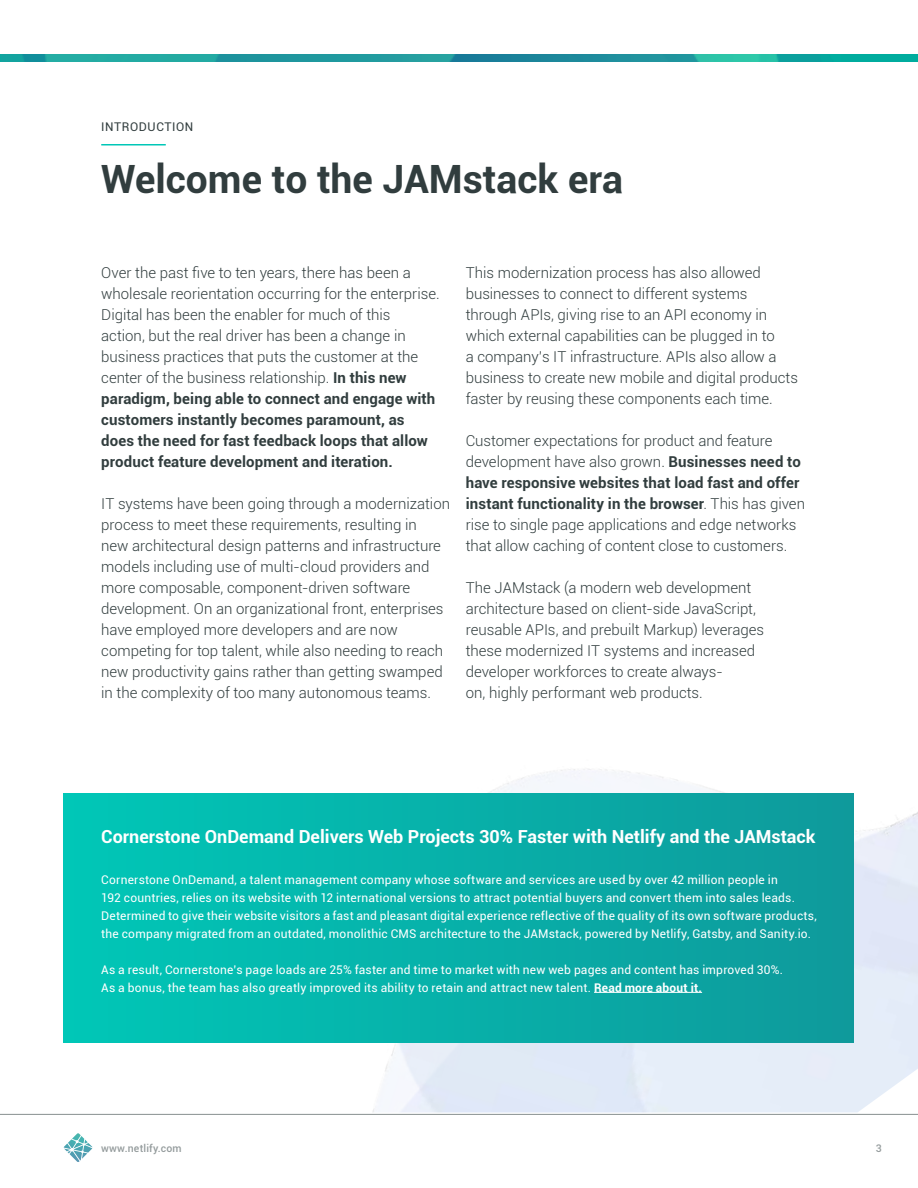
<style>
.page{position:relative;width:918px;height:1188px;background:#fff}
.page>*{position:absolute;margin:0;border:0;box-sizing:border-box;transform-origin:0 0}
.t1{font:700 39px "Roboto";color:#313d3e}
.t2{font:700 18px "Roboto";color:#fff}
.t3{font:300 15px/21px "Roboto";color:#313d3e}
.t4{font:12px/18px "Roboto";letter-spacing:.015em;color:#fff}
.t5{font:12px "Roboto";letter-spacing:.05em;color:#313d3e}
.t6{font:500 10.5px "Roboto";letter-spacing:.02em;color:#959c9d}
.s1{font-weight:700}
</style>
<div class="page">
<hr style="left:0;top:1114px;width:918px;height:1px;background:#878f8f">
<img style="left:0;top:54px;width:918px;height:8px">
<svg style="left:64px;top:1133px;width:28px;height:20px"></svg>
<img style="left:224px;top:769px;width:694px;height:344px">
<hr style="left:101px;top:144px;width:65px;height:2px;background:#00c7b7">
<div style="left:64px;top:793px;width:789px;height:249px;background:linear-gradient(to right,#00c7b7,#0f999b)"></div>
<hr style="left:594px;top:992px;width:108px;height:1px;background:#fff">
<p class="t5" style="left:101px;top:118px;width:94px">INTRODUCTION</p>
<h1 class="t1" style="left:101px;top:151px;width:523px">Welcome to the JAMstack era</h1>
<p class="t3" style="left:101px;top:262px;width:340px">Over the past five to ten years, there has been a wholesale reorientation occurring for the enterprise.<br>Digital has been the enabler for much of this<br>action, but the real driver has been a change in business practices that puts the customer at the center of the business relationship. <span class="s1">In this new paradigm, being able to connect and engage with customers instantly becomes paramount, as does the need for fast feedback loops that allow product feature development and iteration.</span></p>
<p class="t3" style="left:101px;top:493px;width:350px">IT systems have been going through a modernization process to meet these requirements, resulting in<br>new architectural design patterns and infrastructure models including use of multi-cloud providers and more composable, component-driven software development. On an organizational front, enterprises have employed more developers and are now competing for top talent, while also needing to reach new productivity gains rather than getting swamped in the complexity of too many autonomous teams.</p>
<p class="t3" style="left:466px;top:262px;width:334px">This modernization process has also allowed businesses to connect to different systems through APIs, giving rise to an API economy in which external capabilities can be plugged in to<br>a company’s IT infrastructure. APIs also allow a business to create new mobile and digital products faster by reusing these components each time.</p>
<p class="t3" style="left:466px;top:430px;width:341px">Customer expectations for product and feature development have also grown. <span class="s1">Businesses need to have responsive websites that load fast and offer instant functionality in the browser</span>. This has given rise to single page applications and edge networks that allow caching of content close to customers.</p>
<p class="t3" style="left:466px;top:577px;width:300px">The JAMstack (a modern web development architecture based on client-side JavaScript, reusable APIs, and prebuilt Markup) leverages these modernized IT systems and increased developer workforces to create always-<br>on, highly performant web products.</p>
<p class="t2" style="left:101px;top:823px;width:716px">Cornerstone OnDemand Delivers Web Projects 30% Faster with Netlify and the JAMstack</p>
<p class="t4" style="left:101px;top:870px;width:717px">Cornerstone OnDemand, a talent management company whose software and services are used by over 42 million people in<br>192 countries, relies on its website with 12 international versions to attract potential buyers and convert them into sales leads.<br>Determined to give their website visitors a fast and pleasant digital experience reflective of the quality of its own software products, the company migrated from an outdated, monolithic CMS architecture to the JAMstack, powered by Netlify, Gatsby, and Sanity.io.</p>
<p class="t4" style="left:101px;top:960px;width:683px">As a result, Cornerstone’s page loads are 25% faster and time to market with new web pages and content has improved 30%.<br>As a bonus, the team has also greatly improved its ability to retain and attract new talent. <span class="s1">Read more about it.</span></p>
<p class="t6" style="left:101px;top:1140px;width:82px">www.netlify.com</p>
<p class="t6" style="left:876px;top:1140px;width:7px">3</p>
</div>
